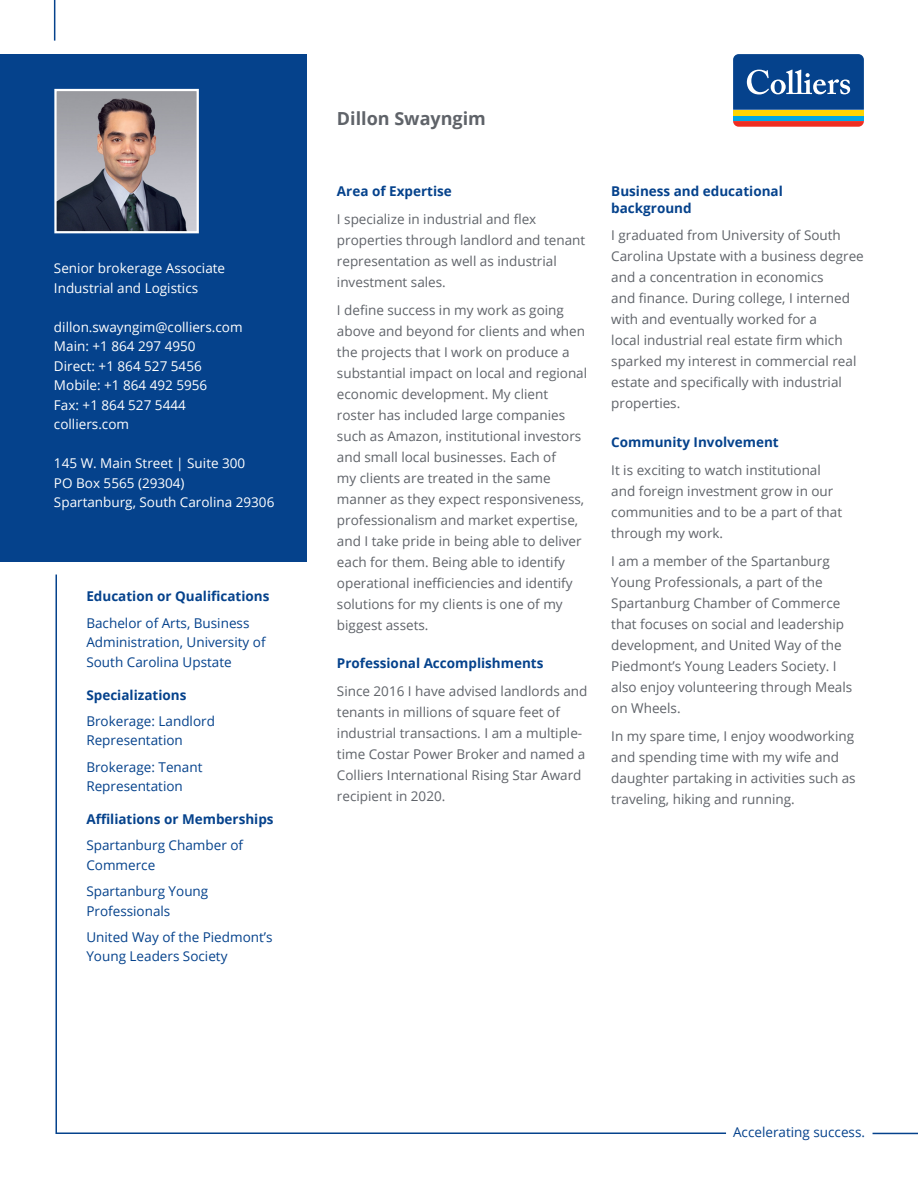
<style>
.page{position:relative;width:918px;height:1188px;background:#fff}
.page>*{position:absolute;margin:0;border:0;box-sizing:border-box;transform-origin:0 0}
.t1{font:700 18px "Open Sans";color:#5f6369}
.t2{font:13.5px/21px "Open Sans";color:#5f6369}
.t3{font:13.5px/19.5px "Open Sans";color:#05428c}
.t4{font:13.5px/19.5px "Open Sans";color:#fff}
.t5{font:700 13.5px/16.2px "Open Sans";color:#05428c}
</style>
<div class="page">
<div style="left:733px;top:115px;width:131px;height:6px;background:#00a8e4"></div>
<div style="left:733px;top:110px;width:131px;height:5px;background:#fed503"></div>
<svg style="left:733px;top:121px;width:131px;height:6px"></svg>
<svg style="left:733px;top:54px;width:131px;height:56px"></svg>
<hr style="left:873px;top:1133px;width:45px;height:1px;background:#05428c">
<hr style="left:54px;top:0;width:1px;height:41px;background:#05428c">
<div style="left:0;top:54px;width:307px;height:508px;background:#05428c"></div>
<svg style="left:55px;top:574px;width:672px;height:560px"></svg>
<img style="left:57px;top:92px;width:139px;height:138px">
<div style="left:54px;top:89px;width:145px;height:144px;border:2px solid #fff"></div>
<p class="t4" style="left:54px;top:258px;width:173px">Senior brokerage Associate</p>
<p class="t4" style="left:54px;top:278px;width:146px">Industrial and Logistics</p>
<p class="t4" style="left:54px;top:317px;width:190px">dillon.swayngim@colliers.com<br>Main: +1 864 297 4950<br>Direct: +1 864 527 5456</p>
<p class="t4" style="left:54px;top:375px;width:155px">Mobile: +1 864 492 5956<br>Fax: +1 864 527 5444 colliers.com</p>
<p class="t4" style="left:54px;top:453px;width:193px">145 W. Main Street | Suite 300</p>
<p class="t4" style="left:54px;top:473px;width:132px">PO Box 5565 (29304)</p>
<p class="t4" style="left:54px;top:492px;width:222px">Spartanburg, South Carolina 29306</p>
<p class="t5" style="left:86px;top:588px;width:185px">Education or Qualifications</p>
<p class="t3" style="left:86px;top:613px;width:181px">Bachelor of Arts, Business<br>Administration, University of<br>South Carolina Upstate</p>
<p class="t5" style="left:86px;top:686px;width:102px">Specializations</p>
<p class="t3" style="left:86px;top:711px;width:130px">Brokerage: Landlord<br>Representation</p>
<p class="t3" style="left:86px;top:757px;width:118px">Brokerage: Tenant<br>Representation</p>
<p class="t5" style="left:86px;top:811px;width:189px">Affiliations or Memberships</p>
<p class="t3" style="left:86px;top:835px;width:158px">Spartanburg Chamber of<br>Commerce</p>
<p class="t3" style="left:86px;top:881px;width:123px">Spartanburg Young<br>Professionals</p>
<p class="t3" style="left:86px;top:927px;width:188px">United Way of the Piedmont’s<br>Young Leaders Society</p>
<p class="t1" style="left:337px;top:106px;width:151px">Dillon Swayngim</p>
<p class="t5" style="left:337px;top:183px;width:116px">Area of Expertise</p>
<p class="t2" style="left:337px;top:208px;width:250px">I specialize in industrial and flex properties through landlord and tenant representation as well as industrial investment sales.</p>
<p class="t2" style="left:337px;top:299px;width:252px">I define success in my work as going above and beyond for clients and when the projects that I work on produce a substantial impact on local and regional economic development. My client roster has included large companies such as Amazon, institutional investors and small local businesses. Each of<br>my clients are treated in the same manner as they expect responsiveness, professionalism and market expertise, and I take pride in being able to deliver each for them. Being able to identify operational inefficiencies and identify solutions for my clients is one of my biggest assets.</p>
<p class="t5" style="left:337px;top:655px;width:208px">Professional Accomplishments</p>
<p class="t2" style="left:337px;top:680px;width:252px">Since 2016 I have advised landlords and tenants in millions of square feet of industrial transactions. I am a multiple&shy;time Costar Power Broker and named a Colliers International Rising Star Award recipient in 2020.</p>
<p class="t5" style="left:611px;top:183px;width:173px">Business and educational background</p>
<p class="t2" style="left:611px;top:225px;width:254px">I graduated from University of South Carolina Upstate with a business degree and a concentration in economics<br>and finance. During college, I interned with and eventually worked for a<br>local industrial real estate firm which sparked my interest in commercial real estate and specifically with industrial properties.</p>
<p class="t5" style="left:611px;top:434px;width:169px">Community Involvement</p>
<p class="t2" style="left:611px;top:459px;width:232px">It is exciting to watch institutional and foreign investment grow in our communities and to be a part of that through my work.</p>
<p class="t2" style="left:611px;top:550px;width:243px">I am a member of the Spartanburg<br>Young Professionals, a part of the<br>Spartanburg Chamber of Commerce that focuses on social and leadership development, and United Way of the<br>Piedmont’s Young Leaders Society. I also enjoy volunteering through Meals on Wheels.</p>
<p class="t2" style="left:611px;top:725px;width:246px">In my spare time, I enjoy woodworking and spending time with my wife and daughter partaking in activities such as traveling, hiking and running.</p>
<p class="t3" style="left:733px;top:1122px;width:133px">Accelerating success.</p>
</div>
